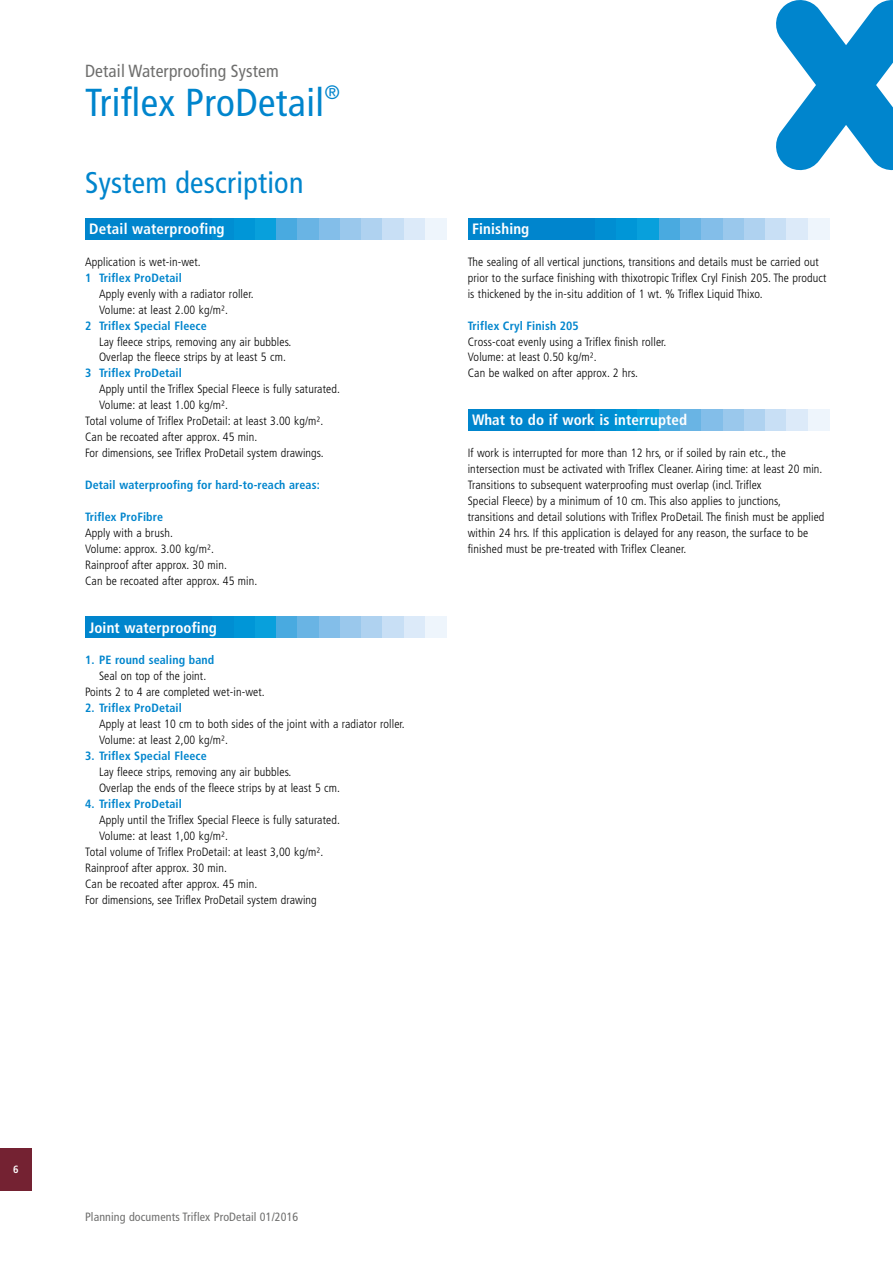
<style>
.page{position:relative;width:893px;height:1263px;background:#fff}
.page>*{position:absolute;margin:0;border:0;box-sizing:border-box;transform-origin:0 0}
.t1{font:condensed 39px "Frutiger LT Pro";letter-spacing:.01em;color:#0085cd}
.t2{font:condensed 30px "Frutiger LT Pro";letter-spacing:.01em;color:#0085cd}
.t3{font:condensed 17.55px "Frutiger LT Pro";letter-spacing:.01em;color:#6f6f6e}
.t4{font:700 condensed 15px "Frutiger LT Pro";letter-spacing:.01em;color:#fff}
.t5{font:300 condensed 12px/15.9px "Frutiger LT Pro";letter-spacing:.01em;color:#000}
.t6{font:700 condensed 12px "Frutiger LT Pro";letter-spacing:.01em;color:#0085cd}
.t7{font:condensed 12px "Frutiger LT Pro";letter-spacing:.01em;color:#6f6f6e}
.t8{font:700 condensed 10.5px "Frutiger LT Pro";color:#fff}
</style>
<div class="page">
<div style="left:0;top:1148px;width:32px;height:43px;background:#742232"></div>
<svg style="left:776px;top:0;width:117px;height:170px"></svg>
<div style="left:85px;top:218px;width:128px;height:21px;background:#0085cd"></div>
<div style="left:213px;top:218px;width:21px;height:21px;background:#008ed2"></div>
<div style="left:234px;top:218px;width:21px;height:21px;background:#0096d7"></div>
<div style="left:255px;top:218px;width:21px;height:21px;background:#08a0dc"></div>
<div style="left:276px;top:218px;width:22px;height:21px;background:#49aae0"></div>
<div style="left:298px;top:218px;width:21px;height:21px;background:#69b4e4"></div>
<div style="left:319px;top:218px;width:21px;height:21px;background:#83bee9"></div>
<div style="left:340px;top:218px;width:21px;height:21px;background:#9ac8ec"></div>
<div style="left:361px;top:218px;width:22px;height:21px;background:#afd2f0"></div>
<div style="left:383px;top:218px;width:21px;height:21px;background:#c8dff5"></div>
<div style="left:404px;top:218px;width:21px;height:21px;background:#dceaf9"></div>
<div style="left:425px;top:218px;width:21px;height:21px;background:#eef5fc"></div>
<div style="left:85px;top:617px;width:128px;height:21px;background:#0085cd"></div>
<div style="left:213px;top:617px;width:21px;height:21px;background:#008ed2"></div>
<div style="left:234px;top:617px;width:21px;height:21px;background:#0096d7"></div>
<div style="left:255px;top:617px;width:21px;height:21px;background:#08a0dc"></div>
<div style="left:276px;top:617px;width:22px;height:21px;background:#49aae0"></div>
<div style="left:298px;top:617px;width:21px;height:21px;background:#69b4e4"></div>
<div style="left:319px;top:617px;width:21px;height:21px;background:#83bee9"></div>
<div style="left:340px;top:617px;width:21px;height:21px;background:#9ac8ec"></div>
<div style="left:361px;top:617px;width:22px;height:21px;background:#afd2f0"></div>
<div style="left:383px;top:617px;width:21px;height:21px;background:#c8dff5"></div>
<div style="left:404px;top:617px;width:21px;height:21px;background:#dceaf9"></div>
<div style="left:425px;top:617px;width:21px;height:21px;background:#eef5fc"></div>
<div style="left:468px;top:218px;width:127px;height:21px;background:#0085cd"></div>
<div style="left:595px;top:218px;width:22px;height:21px;background:#008ed2"></div>
<div style="left:617px;top:218px;width:21px;height:21px;background:#0096d7"></div>
<div style="left:638px;top:218px;width:21px;height:21px;background:#08a0dc"></div>
<div style="left:659px;top:218px;width:21px;height:21px;background:#49aae0"></div>
<div style="left:680px;top:218px;width:22px;height:21px;background:#69b4e4"></div>
<div style="left:702px;top:218px;width:21px;height:21px;background:#83bee9"></div>
<div style="left:723px;top:218px;width:21px;height:21px;background:#9ac8ec"></div>
<div style="left:744px;top:218px;width:21px;height:21px;background:#afd2f0"></div>
<div style="left:765px;top:218px;width:22px;height:21px;background:#c8dff5"></div>
<div style="left:787px;top:218px;width:21px;height:21px;background:#dceaf9"></div>
<div style="left:808px;top:218px;width:21px;height:21px;background:#eef5fc"></div>
<div style="left:468px;top:409px;width:127px;height:22px;background:#0085cd"></div>
<div style="left:595px;top:409px;width:22px;height:22px;background:#008ed2"></div>
<div style="left:617px;top:409px;width:21px;height:22px;background:#0096d7"></div>
<div style="left:638px;top:409px;width:21px;height:22px;background:#08a0dc"></div>
<div style="left:659px;top:409px;width:21px;height:22px;background:#49aae0"></div>
<div style="left:680px;top:409px;width:22px;height:22px;background:#69b4e4"></div>
<div style="left:702px;top:409px;width:21px;height:22px;background:#83bee9"></div>
<div style="left:723px;top:409px;width:21px;height:22px;background:#9ac8ec"></div>
<div style="left:744px;top:409px;width:21px;height:22px;background:#afd2f0"></div>
<div style="left:765px;top:409px;width:22px;height:22px;background:#c8dff5"></div>
<div style="left:787px;top:409px;width:21px;height:22px;background:#dceaf9"></div>
<div style="left:808px;top:409px;width:21px;height:22px;background:#eef5fc"></div>
<h3 class="t3" style="left:85px;top:61px;width:195px">Detail Waterproofing System</h3>
<h1 class="t1" style="left:85px;top:80px;width:256px">Triflex ProDetail<sup>®</sup></h1>
<h2 class="t2" style="left:85px;top:165px;width:220px">System description</h2>
<p class="t4" style="left:89px;top:220px;width:137px">Detail waterproofing</p>
<p class="t5" style="left:85px;top:254px;width:117px">Application is wet-in-wet.</p>
<p class="t6" style="left:85px;top:270px;width:98px">1 Triflex ProDetail</p>
<p class="t5" style="left:99px;top:286px;width:156px">Apply evenly with a radiator roller.<br>Volume: at least 2.00 kg/m².</p>
<p class="t6" style="left:85px;top:318px;width:123px">2 Triflex Special Fleece</p>
<p class="t5" style="left:99px;top:334px;width:194px">Lay fleece strips, removing any air bubbles.<br>Overlap the fleece strips by at least 5 cm.</p>
<p class="t6" style="left:85px;top:366px;width:98px">3 Triflex ProDetail</p>
<p class="t5" style="left:99px;top:381px;width:242px">Apply until the Triflex Special Fleece is fully saturated.</p>
<p class="t5" style="left:99px;top:397px;width:130px">Volume: at least 1.00 kg/m².</p>
<p class="t5" style="left:85px;top:413px;width:240px">Total volume of Triflex ProDetail: at least 3.00 kg/m².</p>
<p class="t5" style="left:85px;top:429px;width:174px">Can be recoated after approx. 45 min.</p>
<p class="t5" style="left:85px;top:445px;width:240px">For dimensions, see Triflex ProDetail system drawings.</p>
<p class="t6" style="left:85px;top:478px;width:236px">Detail waterproofing for hard-to-reach areas:</p>
<p class="t6" style="left:85px;top:510px;width:80px">Triflex ProFibre</p>
<p class="t5" style="left:85px;top:525px;width:174px">Apply with a brush.<br>Volume: approx. 3.00 kg/m².<br>Rainproof after approx. 30 min.<br>Can be recoated after approx. 45 min.</p>
<p class="t4" style="left:89px;top:618px;width:129px">Joint waterproofing</p>
<p class="t6" style="left:85px;top:653px;width:131px">1. PE round sealing band</p>
<p class="t5" style="left:85px;top:668px;width:181px;text-indent:14px">Seal on top of the joint.<br>Points 2 to 4 are completed wet-in-wet.</p>
<p class="t6" style="left:85px;top:701px;width:98px">2. Triflex ProDetail</p>
<p class="t5" style="left:99px;top:716px;width:307px">Apply at least 10 cm to both sides of the joint with a radiator roller.<br>Volume: at least 2,00 kg/m².</p>
<p class="t6" style="left:85px;top:749px;width:123px">3. Triflex Special Fleece</p>
<p class="t5" style="left:99px;top:764px;width:242px">Lay fleece strips, removing any air bubbles.<br>Overlap the ends of the fleece strips by at least 5 cm.</p>
<p class="t6" style="left:85px;top:797px;width:98px">4. Triflex ProDetail</p>
<p class="t5" style="left:99px;top:812px;width:242px">Apply until the Triflex Special Fleece is fully saturated.</p>
<p class="t5" style="left:99px;top:828px;width:130px">Volume: at least 1,00 kg/m².</p>
<p class="t5" style="left:85px;top:844px;width:240px">Total volume of Triflex ProDetail: at least 3,00 kg/m².</p>
<p class="t5" style="left:85px;top:860px;width:143px">Rainproof after approx. 30 min.</p>
<p class="t5" style="left:85px;top:876px;width:174px">Can be recoated after approx. 45 min.</p>
<p class="t5" style="left:85px;top:892px;width:233px">For dimensions, see Triflex ProDetail system drawing</p>
<p class="t4" style="left:472px;top:220px;width:59px">Finishing</p>
<p class="t5" style="left:468px;top:254px;width:360px">The sealing of all vertical junctions, transitions and details must be carried out prior to the surface finishing with thixotropic Triflex Cryl Finish 205. The product is thickened by the in-situ addition of 1 wt. % Triflex Liquid Thixo.</p>
<p class="t6" style="left:468px;top:318px;width:113px">Triflex Cryl Finish 205</p>
<p class="t5" style="left:468px;top:334px;width:200px">Cross-coat evenly using a Triflex finish roller.<br>Volume: at least 0.50 kg/m².<br>Can be walked on after approx. 2 hrs.</p>
<p class="t4" style="left:472px;top:411px;width:217px">What to do if work is interrupted</p>
<p class="t5" style="left:468px;top:445px;width:358px">If work is interrupted for more than 12 hrs, or if soiled by rain etc., the intersection must be activated with Triflex Cleaner. Airing time: at least 20 min.<br>Transitions to subsequent waterproofing must overlap (incl. Triflex<br>Special Fleece) by a minimum of 10 cm. This also applies to junctions, transitions and detail solutions with Triflex ProDetail. The finish must be applied within 24 hrs. If this application is delayed for any reason, the surface to be finished must be pre-treated with Triflex Cleaner.</p>
<p class="t8" style="left:13px;top:1163px;width:7px">6</p>
<p class="t7" style="left:85px;top:1210px;width:215px">Planning documents Triflex ProDetail 01/2016</p>
</div>
